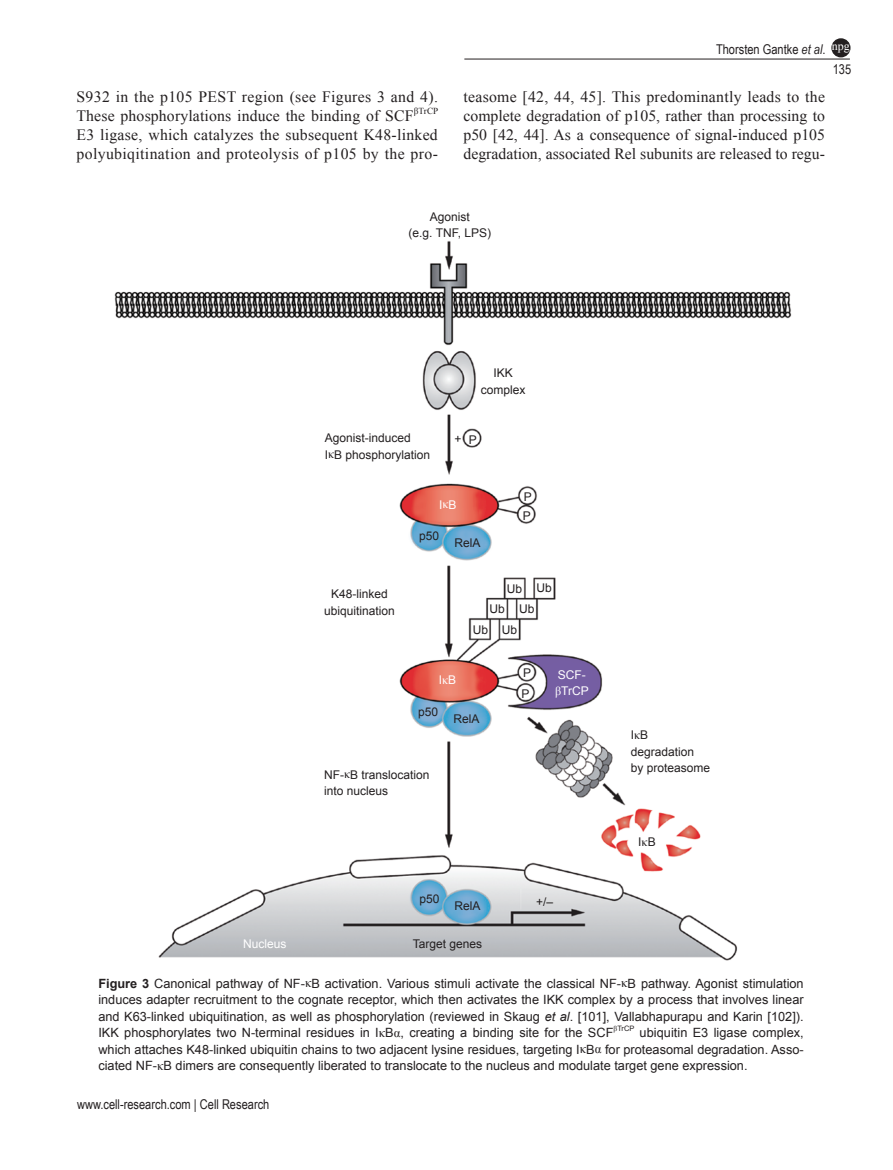
<style>
.page{position:relative;width:893px;height:1170px;background:#fff}
.page>*{position:absolute;margin:0;border:0;box-sizing:border-box;transform-origin:0 0}
.t1{font:15.75px "Times New Roman";letter-spacing:.01em;color:#231f20}
.t2{font:15.75px/18.8px "Times New Roman PSMT2";color:#231f20}
.t3{font:15.75px "Times New Roman PSMT2";letter-spacing:.025em;color:#231f20}
.t4{font:15.75px "Times New Roman PSMT2";letter-spacing:.02em;color:#231f20}
.t5{font:13.5px "Arial Narrow";color:#231f20}
.t6{font:12.75px/16.5px "Arial MT2";color:#231f20;text-align:justify}
.t7{font:12.75px "Arial";color:#231f20}
.t8{font:12px/16.5px "Arial MT2";color:#231f20}
.t9{font:12px/16.5px "Arial MT2";color:#fff}
.t10{font:12px "Times New Roman";color:#fff}
.t11{font:9.15px "Times New Roman PSMT2";letter-spacing:.01em;color:#231f20}
.t12{font:7.5px "Arial MT2";color:#231f20}
.s1{font-style:italic}
.s2{font-family:"Times New Roman"}
.s3{font-family:"Times New Roman PSMT2"}
.s4{font-weight:700}
.s5{font-family:"Arial MT2"}
.s6{font-family:"Arial";font-style:italic}
.s7{font-family:"Arial"}
</style>
<div class="page">
<hr style="left:464px;top:59px;width:386px;height:1px;background:#231f20">
<div style="left:832px;top:39px;width:18px;height:18px;background:#231f20;border-radius:50%"></div>
<div style="left:831px;top:38px;width:19px;height:19px;border:2px solid #231f20;border-radius:50%"></div>
<img style="left:114px;top:241px;width:678px;height:720px">
<p class="t5" style="left:716px;top:40px;width:111px">Thorsten Gantke <span class="s1">et al</span>.</p>
<p class="t10" style="left:832px;top:38px;width:19px">npg</p>
<p class="t4" style="left:77px;top:87px;width:363px">S932 in the p105 PEST region (see <span class="s2">Figures 3 and 4</span>).</p>
<p class="t1" style="left:77px;top:105px;width:339px">These phosphorylations induce the binding of SCF</p>
<p class="t11" style="left:414px;top:105px;width:26px">βTrCP</p>
<p class="t1" style="left:77px;top:124px;width:363px">E3 ligase, which catalyzes the subsequent K48-linked</p>
<p class="t3" style="left:77px;top:143px;width:363px">polyubiqitination and proteolysis of p105 by the pro<span class="s2">-</span></p>
<p class="t1" style="left:463px;top:87px;width:363px">teasome <span class="s3">[42, 44, 45]</span>. This predominantly leads to the</p>
<p class="t2" style="left:463px;top:106px;width:363px">complete degradation of p105, rather than processing to p50 <span class="s2">[42, 44]</span>. As a consequence of signal-induced p105</p>
<p class="t1" style="left:463px;top:143px;width:363px">degradation, associated Rel subunits are released to regu-</p>
<p class="t5" style="left:833px;top:59px;width:20px">135</p>
<p class="t8" style="left:409px;top:208px;width:84px;text-align:center">Agonist<br>(e.g. TNF, LPS)</p>
<p class="t8" style="left:481px;top:365px;width:46px;text-align:center">IKK complex</p>
<p class="t8" style="left:325px;top:430px;width:107px">Agonist-induced<br>I<span class="s3">κ</span>B phosphorylation</p>
<p class="t8" style="left:469px;top:431px;width:10px">P</p>
<p class="t8" style="left:455px;top:431px;width:9px">+</p>
<p class="t9" style="left:439px;top:496px;width:19px">I<span class="s3">κ</span>B</p>
<p class="t8" style="left:419px;top:527px;width:22px">p50</p>
<p class="t8" style="left:454px;top:535px;width:28px">RelA</p>
<p class="t8" style="left:523px;top:488px;width:11px;line-height:18.8px">P<br>P</p>
<p class="t8" style="left:324px;top:586px;width:72px;text-align:center">K48-linked ubiquitination</p>
<p class="t8" style="left:507px;top:580px;width:47px">Ub Ub</p>
<p class="t8" style="left:489px;top:600px;width:47px">Ub Ub</p>
<p class="t8" style="left:473px;top:621px;width:46px">Ub Ub</p>
<p class="t8" style="left:523px;top:664px;width:10px">P</p>
<p class="t9" style="left:439px;top:672px;width:19px">I<span class="s3">κ</span>B</p>
<p class="t9" style="left:555px;top:666px;width:35px">SCF&shy;<span class="s3">β</span>TrCP</p>
<p class="t8" style="left:521px;top:686px;width:10px">P</p>
<p class="t8" style="left:418px;top:703px;width:22px">p50</p>
<p class="t8" style="left:453px;top:710px;width:28px">RelA</p>
<p class="t8" style="left:324px;top:766px;width:107px">NF-<span class="s3">κ</span>B translocation into nucleus</p>
<p class="t8" style="left:419px;top:890px;width:22px">p50</p>
<p class="t8" style="left:455px;top:897px;width:28px">RelA</p>
<p class="t9" style="left:243px;top:935px;width:45px">Nucleus</p>
<p class="t8" style="left:413px;top:936px;width:71px">Target genes</p>
<p class="t8" style="left:536px;top:893px;width:19px">+/–</p>
<p class="t8" style="left:631px;top:727px;width:81px">I<span class="s3">κ</span>B degradation<br>by proteasome</p>
<p class="t8" style="left:638px;top:834px;width:19px">I<span class="s3">κ</span>B</p>
<p class="t7" style="left:98px;top:974px;width:707px"><span class="s4">Figure 3</span> <span class="s5">Canonical pathway of NF-</span><span class="s3">κ</span>B activation. Various stimuli activate the classical NF-<span class="s3">κ</span><span class="s5">B pathway. Agonist stimulation</span></p>
<p class="t6" style="left:98px;top:991px;width:707px">induces adapter recruitment to the cognate receptor, which then activates the IKK complex by a process that involves linear and K63-linked ubiquitination, as well as phosphorylation (reviewed in Skaug <span class="s6">et al</span>. [101]<span class="s7">, Vallabhapurapu and Karin</span> [102]).<br>IKK phosphorylates two N-terminal residues in I<span class="s3">κ</span>B<span class="s3">α</span>, creating a binding site for the SCF</p>
<p class="t12" style="left:613px;top:1023px;width:22px"><span class="s3">β</span>TrCP</p>
<p class="t6" style="left:98px;top:1024px;width:707px;text-indent:541px">ubiquitin E3 ligase complex, which attaches K48-linked ubiquitin chains to two adjacent lysine residues, targeting I<span class="s3">κ</span>B<span class="s3">α</span> for proteasomal degradation. Asso&shy;ciated NF-<span class="s3">κ</span>B dimers are consequently liberated to translocate to the nucleus and modulate target gene expression.</p>
<p class="t5" style="left:77px;top:1094px;width:194px">www.cell-research.com | Cell Research</p>
</div>
